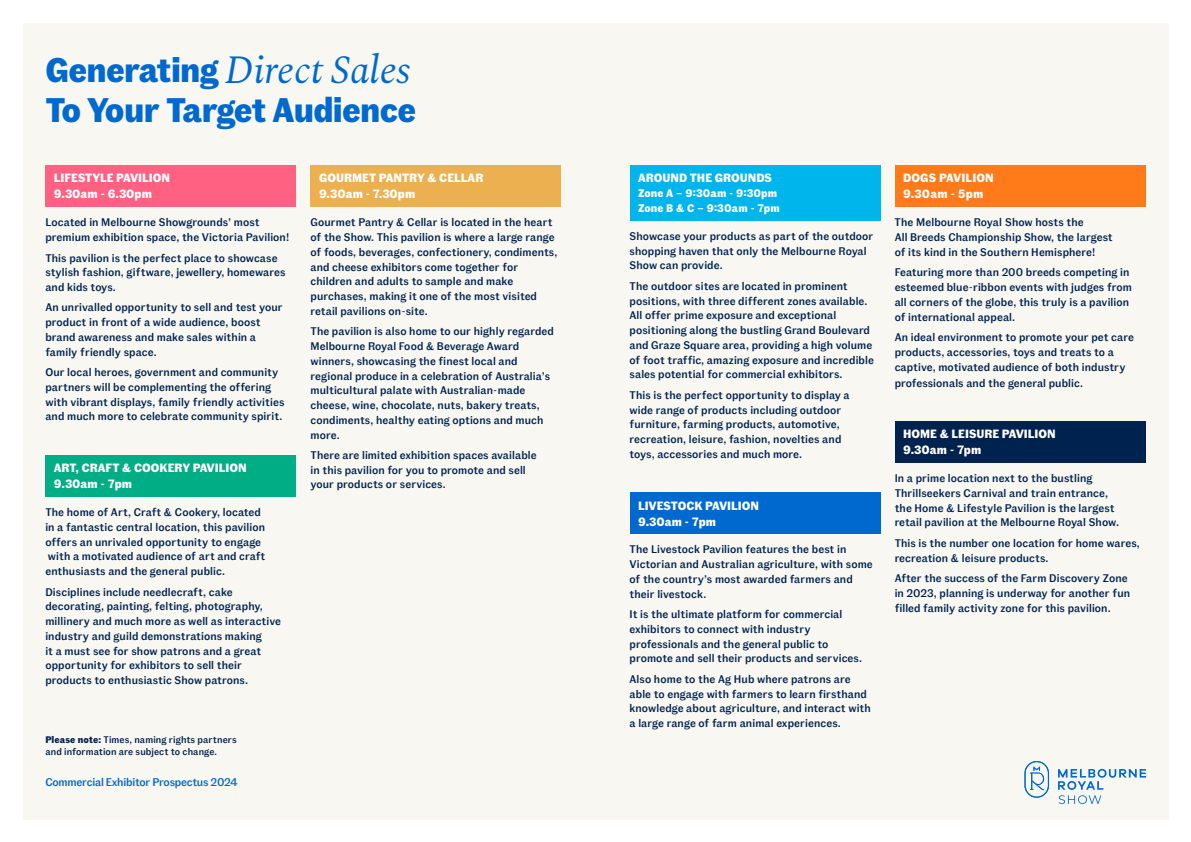
<style>
.page{position:relative;width:1191px;height:842px;background:#fff}
.page>*{position:absolute;margin:0;border:0;box-sizing:border-box;transform-origin:0 0}
.t1{font:italic 39.5px "Spectral";letter-spacing:-.01em;color:#0069cf}
.t2{font:700 34.1px "Fann Grotesque Pro";letter-spacing:-.025em;color:#0069cf}
.t3{font:700 12px/16px "Fann Grotesque Pro";color:#fff}
.t4{font:500 11.1px "Fann Grotesque Pro";letter-spacing:-.02em;color:#0069cf}
.t5{font:500 11px/14.8px "Fann Grotesque Pro";letter-spacing:.01em;color:#00224f}
.t6{font:700 11px/14.8px "Fann Grotesque Pro";letter-spacing:.01em;color:#fff}
.t7{font:500 9.5px/12px "Fann Grotesque Pro";letter-spacing:.01em;color:#00224f}
.s1{font-family:"Fann Grotesque Pro";font-weight:700;font-style:normal;font-size:34.1px}
.s2{font-weight:700}
.s3{font-weight:700;font-size:12px}
</style>
<div class="page">
<div style="left:23px;top:23px;width:1145px;height:796px;background:#f8f7f1"></div>
<svg style="left:1024px;top:761px;width:25px;height:37px"></svg>
<svg style="left:1058px;top:769px;width:88px;height:35px"></svg>
<div style="left:45px;top:165px;width:251px;height:42px;background:#ff6183"></div>
<div style="left:310px;top:165px;width:251px;height:42px;background:#edb050"></div>
<div style="left:629px;top:165px;width:251px;height:55px;background:#00b5ec"></div>
<div style="left:894px;top:165px;width:251px;height:42px;background:#ff7a18"></div>
<div style="left:45px;top:455px;width:251px;height:42px;background:#00ad84"></div>
<div style="left:629px;top:492px;width:251px;height:42px;background:#0069cf"></div>
<div style="left:894px;top:421px;width:251px;height:42px;background:#00224f"></div>
<h1 class="t1" style="left:45px;top:41px;width:366px"><span class="s1">Generating</span> Direct Sales</h1>
<h2 class="t2" style="left:45px;top:90px;width:372px">To Your Target Audience</h2>
<p class="t3" style="left:54px;top:171px;width:118px">LIFESTYLE PAVILION<br>9.30am - 6.30pm</p>
<p class="t3" style="left:319px;top:171px;width:166px">GOURMET PANTRY &amp; CELLAR<br>9.30am - 7.30pm</p>
<p class="t3" style="left:638px;top:171px;width:136px">AROUND THE GROUNDS</p>
<p class="t6" style="left:638px;top:186px;width:143px">Zone A – 9:30am - 9:30pm<br>Zone B &amp; C – 9:30am - 7pm</p>
<p class="t5" style="left:45px;top:215px;width:245px">Located in Melbourne Showgrounds’ most premium exhibition space, the Victoria Pavilion!</p>
<p class="t5" style="left:45px;top:251px;width:242px">This pavilion is the perfect place to showcase stylish fashion, giftware, jewellery, homewares and kids toys.</p>
<p class="t5" style="left:45px;top:300px;width:239px">An unrivalled opportunity to sell and test your product in front of a wide audience, boost brand awareness and make sales within a family friendly space.</p>
<p class="t5" style="left:45px;top:365px;width:240px">Our local heroes, government and community partners will be complementing the offering with vibrant displays, family friendly activities and much more to celebrate community spirit.</p>
<p class="t3" style="left:54px;top:461px;width:194px">ART, CRAFT &amp; COOKERY PAVILION<br>9.30am - 7pm</p>
<p class="t5" style="left:45px;top:505px;width:221px">The home of Art, Craft &amp; Cookery, located in a fantastic central location, this pavilion offers an unrivaled opportunity to engage with a motivated audience of art and craft enthusiasts and the general public.</p>
<p class="t5" style="left:45px;top:585px;width:237px">Disciplines include needlecraft, cake decorating, painting, felting, photography, millinery and much more as well as interactive industry and guild demonstrations making<br>it a must see for show patrons and a great opportunity for exhibitors to sell their products to enthusiastic Show patrons.</p>
<p class="t7" style="left:45px;top:734px;width:193px"><span class="s2">Please note:</span> Times, naming rights partners and information are subject to change.</p>
<p class="t4" style="left:45px;top:775px;width:194px">Commercial Exhibitor Prospectus 2024</p>
<p class="t5" style="left:310px;top:215px;width:248px">Gourmet Pantry &amp; Cellar is located in the heart of the Show. This pavilion is where a large range of foods, beverages, confectionery, condiments, and cheese exhibitors come together for children and adults to sample and make purchases, making it one of the most visited retail pavilions on-site.</p>
<p class="t5" style="left:310px;top:324px;width:245px">The pavilion is also home to our highly regarded Melbourne Royal Food &amp; Beverage Award winners, showcasing the finest local and regional produce in a celebration of Australia’s multicultural palate with Australian-made cheese, wine, chocolate, nuts, bakery treats, condiments, healthy eating options and much more.</p>
<p class="t5" style="left:310px;top:448px;width:228px">There are limited exhibition spaces available in this pavilion for you to promote and sell your products or services.</p>
<p class="t5" style="left:629px;top:229px;width:245px">Showcase your products as part of the outdoor shopping haven that only the Melbourne Royal<br>Show can provide.</p>
<p class="t5" style="left:629px;top:279px;width:246px">The outdoor sites are located in prominent positions, with three different zones available.<br>All offer prime exposure and exceptional positioning along the bustling Grand Boulevard and Graze Square area, providing a high volume of foot traffic, amazing exposure and incredible sales potential for commercial exhibitors.</p>
<p class="t5" style="left:629px;top:388px;width:222px">This is the perfect opportunity to display a wide range of products including outdoor furniture, farming products, automotive, recreation, leisure, fashion, novelties and toys, accessories and much more.</p>
<p class="t3" style="left:638px;top:498px;width:122px">LIVESTOCK PAVILION<br>9.30am - 7pm</p>
<p class="t5" style="left:629px;top:542px;width:245px">The Livestock Pavilion features the best in Victorian and Australian agriculture, with some of the country’s most awarded farmers and their livestock.</p>
<p class="t5" style="left:629px;top:607px;width:234px">It is the ultimate platform for commercial exhibitors to connect with industry professionals and the general public to promote and sell their products and services.</p>
<p class="t5" style="left:629px;top:672px;width:243px">Also home to the Ag Hub where patrons are able to engage with farmers to learn firsthand knowledge about agriculture, and interact with a large range of farm animal experiences.</p>
<p class="t3" style="left:903px;top:171px;width:92px">DOGS PAVILION<br>9.30am - 5pm</p>
<p class="t5" style="left:894px;top:215px;width:220px">The Melbourne Royal Show hosts the<br>All Breeds Championship Show, the largest of its kind in the Southern Hemisphere!</p>
<p class="t5" style="left:894px;top:265px;width:239px">Featuring more than 200 breeds competing in esteemed blue-ribbon events with judges from all corners of the globe, this truly is a pavilion of international appeal.</p>
<p class="t5" style="left:894px;top:330px;width:241px">An ideal environment to promote your pet care products, accessories, toys and treats to a captive, motivated audience of both industry</p>
<p class="t5" style="left:894px;top:376px;width:190px">professionals and the general public.<span class="s3">-</span></p>
<p class="t3" style="left:903px;top:427px;width:154px">HOME &amp; LEISURE PAVILION<br>9.30am - 7pm</p>
<p class="t5" style="left:894px;top:471px;width:226px">In a prime location next to the bustling Thrillseekers Carnival and train entrance, the Home &amp; Lifestyle Pavilion is the largest retail pavilion at the Melbourne Royal Show.</p>
<p class="t5" style="left:894px;top:536px;width:247px">This is the number one location for home wares, recreation &amp; leisure products.</p>
<p class="t5" style="left:894px;top:571px;width:237px">After the success of the Farm Discovery Zone in 2023, planning is underway for another fun filled family activity zone for this pavilion.</p>
</div>
